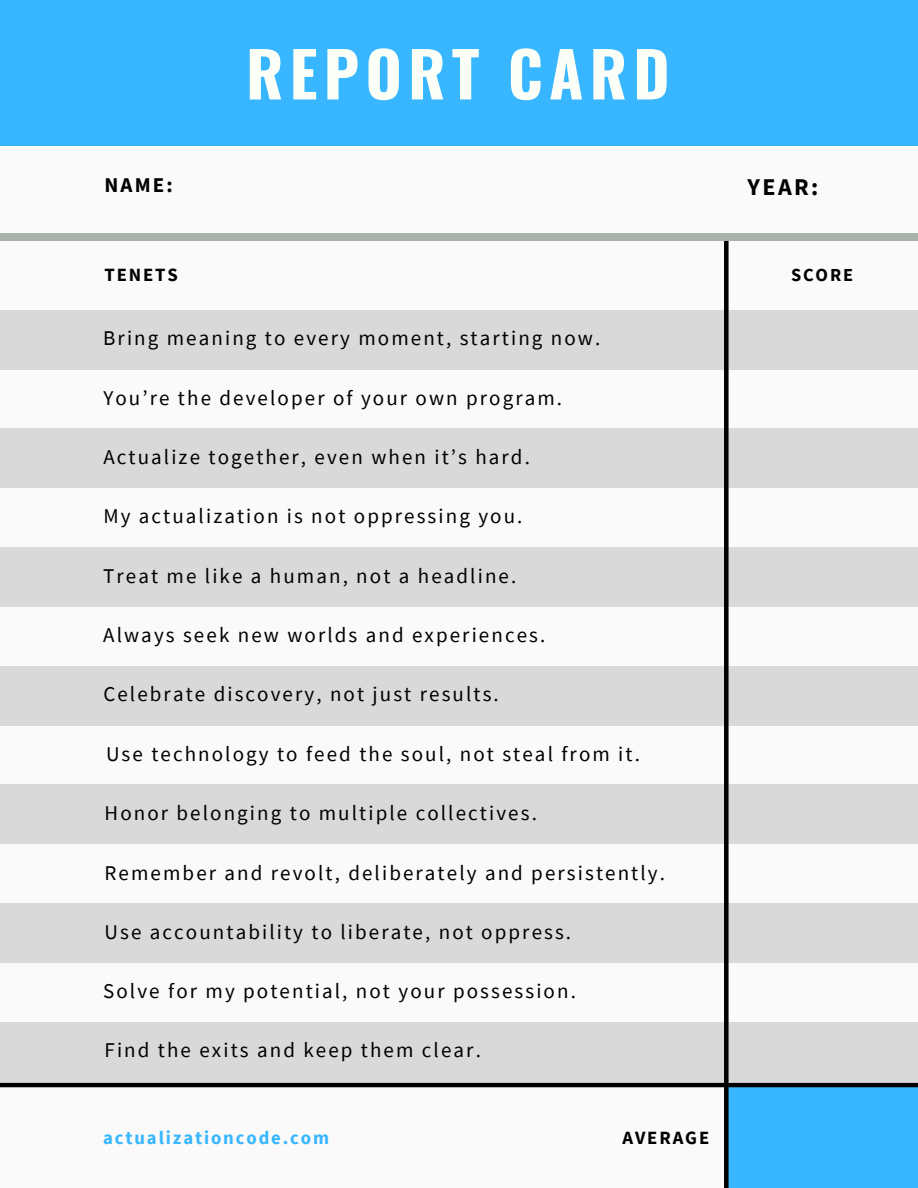
<style>
.page{position:relative;width:918px;height:1188px;background:#fafafa}
.page>*{position:absolute;margin:0;border:0;box-sizing:border-box;transform-origin:0 0}
.t1{font:700 62.25px "Oswald";letter-spacing:.1em;color:#fcfff7}
.t2{font:700 24px "Source Sans Pro";color:#000}
.t3{font:21px "Source Sans Pro";letter-spacing:.1em;color:#000}
.t4{font:700 21px "Source Sans Pro";color:#000}
.t5{font:700 18.75px "Source Sans Pro";letter-spacing:.1em;color:#38b6ff}
.t6{font:700 18.75px "Source Sans Pro";letter-spacing:.1em;color:#000}
.t7{font:700 18.3px "Source Sans Pro";letter-spacing:.1em;color:#000}
</style>
<div class="page">
<div style="left:0;top:0;width:918px;height:145px;background:#38b6ff"></div>
<div style="left:0;top:310px;width:918px;height:60px;background:#d9d9d9"></div>
<div style="left:0;top:428px;width:918px;height:60px;background:#d9d9d9"></div>
<div style="left:0;top:547px;width:918px;height:60px;background:#d9d9d9"></div>
<div style="left:0;top:666px;width:918px;height:60px;background:#d9d9d9"></div>
<div style="left:0;top:784px;width:918px;height:60px;background:#d9d9d9"></div>
<div style="left:0;top:903px;width:918px;height:60px;background:#d9d9d9"></div>
<div style="left:726px;top:1085px;width:192px;height:103px;background:#38b6ff"></div>
<hr style="left:0;top:1083px;width:918px;height:4px;background:#000">
<div style="left:0;top:1022px;width:918px;height:59px;background:#d9d9d9"></div>
<div style="left:724px;top:234px;width:5px;height:954px;background:#000"></div>
<div style="left:0;top:234px;width:918px;height:6px;background:#a7b3aa"></div>
<p class="t1" style="left:246px;top:25px;width:425px">REPORT CARD</p>
<h4 class="t4" style="left:105px;top:172px;width:70px">NAME:</h4>
<h4 class="t2" style="left:747px;top:172px;width:73px">YEAR:</h4>
<h1 class="t6" style="left:105px;top:262px;width:75px">TENETS</h1>
<h3 class="t7" style="left:791px;top:263px;width:64px">SCORE</h3>
<h2 class="t3" style="left:103px;top:325px;width:499px">Bring meaning to every moment, starting now.</h2>
<p class="t3" style="left:103px;top:384px;width:460px">You’re the developer of your own program.</p>
<h5 class="t3" style="left:103px;top:443px;width:428px">Actualize together, even when it’s hard.</h5>
<h5 class="t3" style="left:103px;top:503px;width:421px">My actualization is not oppressing you.</h5>
<h4 class="t3" style="left:103px;top:562px;width:415px">Treat me like a human, not a headline.</h4>
<h4 class="t3" style="left:103px;top:621px;width:444px">Always seek new worlds and experiences.</h4>
<h4 class="t3" style="left:103px;top:681px;width:397px">Celebrate discovery, not just results.</h4>
<h4 class="t3" style="left:106px;top:740px;width:535px">Use technology to feed the soul, not steal from it.</h4>
<h4 class="t3" style="left:105px;top:800px;width:434px">Honor belonging to multiple collectives.</h4>
<h4 class="t3" style="left:105px;top:859px;width:562px">Remember and revolt, deliberately and persistently.</h4>
<h4 class="t3" style="left:105px;top:918px;width:468px">Use accountability to liberate, not oppress.</h4>
<h4 class="t3" style="left:103px;top:977px;width:474px">Solve for my potential, not your possession.</h4>
<h4 class="t3" style="left:105px;top:1037px;width:378px">Find the exits and keep them clear.</h4>
<h4 class="t5" style="left:103px;top:1126px;width:227px">actualizationcode.com</h4>
<h4 class="t6" style="left:623px;top:1126px;width:88px">AVERAGE</h4>
</div>
